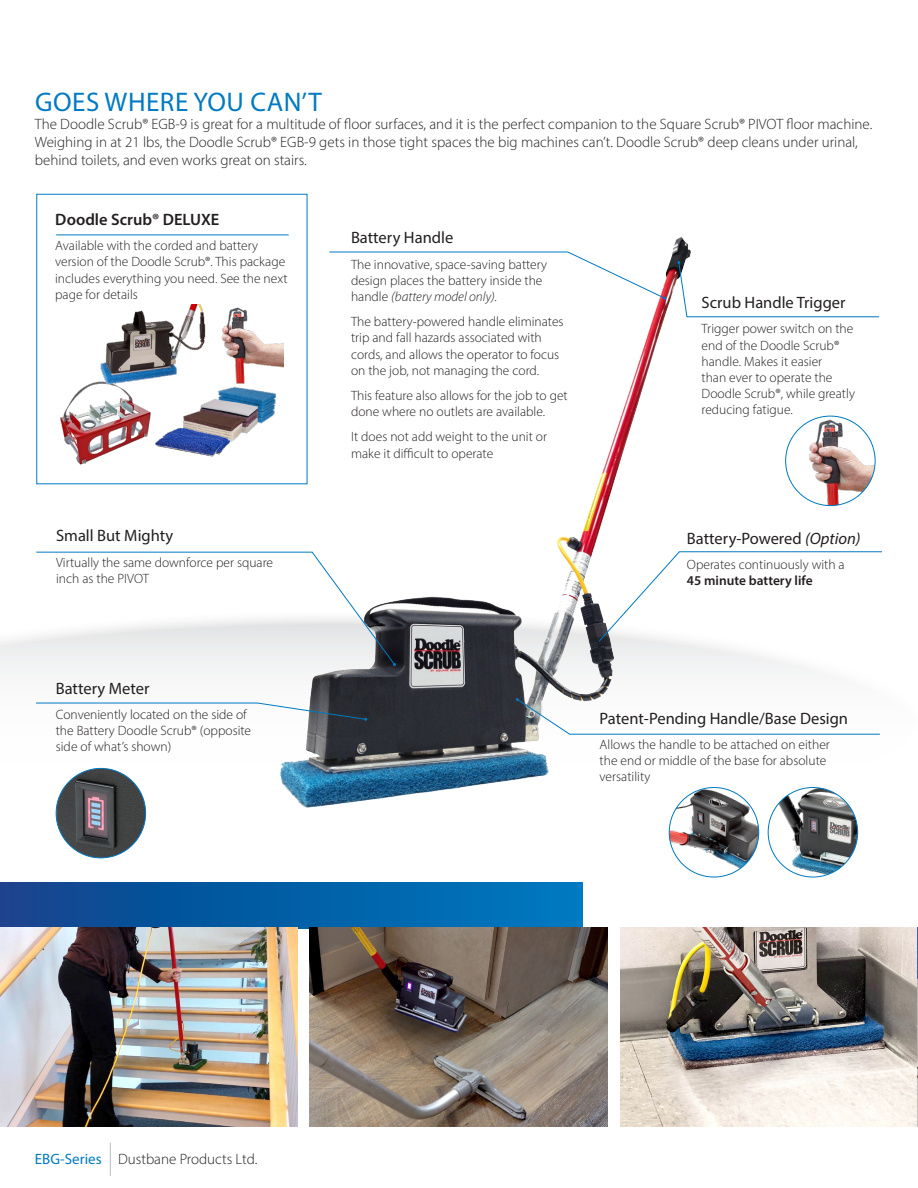
<style>
.page{position:relative;width:918px;height:1188px;background:#fff}
.page>*{position:absolute;margin:0;border:0;box-sizing:border-box;transform-origin:0 0}
.Cap_Titles{font:27px "Myriad Pro";letter-spacing:.02em;color:#007ac2}
.t1{font:16.5px "Myriad Pro";color:#231f20}
.t2{font:600 16.5px "Myriad Pro";color:#231f20}
.Cap_Titles-2{font:300 15px/18px "Myriad Pro";color:#231f20}
.t3{font:300 13.5px/16.2px "Myriad Pro";color:#231f20}
.s1{font-style:italic}
.s2{font-weight:600}
.s3{font-weight:400;color:#007ac2}
</style>
<div class="page">
<hr style="left:110px;top:1143px;width:1px;height:33px;background:#bcbdc0">
<div style="left:1px;top:882px;width:581px;height:46px;background:linear-gradient(to right,#10438c,#007ac0)"></div>
<img style="left:60px;top:304px;width:212px;height:161px">
<svg style="left:0;top:637px;width:858px;height:192px"></svg>
<img style="left:272px;top:201px;width:438px;height:625px">
<svg style="left:516px;top:698px;width:364px;height:37px"></svg>
<svg style="left:36px;top:551px;width:360px;height:115px"></svg>
<img style="left:56px;top:768px;width:90px;height:90px;border-radius:45px">
<svg style="left:35px;top:702px;width:332px;height:19px"></svg>
<img style="left:669px;top:788px;width:90px;height:89px;border-radius:45px">
<img style="left:768px;top:788px;width:90px;height:89px;border-radius:45px">
<svg style="left:329px;top:251px;width:337px;height:49px"></svg>
<svg style="left:598px;top:551px;width:284px;height:91px"></svg>
<img style="left:786px;top:416px;width:89px;height:90px;border-radius:45px">
<svg style="left:677px;top:261px;width:203px;height:57px"></svg>
<hr style="left:56px;top:235px;width:233px;height:1px;background:#0079c2">
<img style="left:0;top:927px;width:297px;height:199px">
<img style="left:310px;top:928px;width:297px;height:199px">
<img style="left:621px;top:927px;width:297px;height:200px">
<p class="Cap_Titles" style="left:35px;top:85px;width:288px">GOES WHERE YOU CAN’T</p>
<p class="Cap_Titles-2" style="left:35px;top:115px;width:839px">The Doodle Scrub® EGB-9 is great for a multitude of floor surfaces, and it is the perfect companion to the Square Scrub® PIVOT floor machine.<br>Weighing in at 21 lbs, the Doodle Scrub® EGB-9 gets in those tight spaces the big machines can’t. Doodle Scrub® deep cleans under urinal, behind toilets, and even works great on stairs.</p>
<p class="t2" style="left:55px;top:209px;width:166px">Doodle Scrub® DELUXE</p>
<p class="t3" style="left:55px;top:237px;width:234px">Available with the corded and battery version of the Doodle Scrub®. This package includes everything you need. See the next page for details</p>
<p class="t1" style="left:56px;top:526px;width:119px">Small But Mighty</p>
<p class="t3" style="left:56px;top:554px;width:218px">Virtually the same downforce per square inch as the PIVOT</p>
<p class="t1" style="left:56px;top:678px;width:95px">Battery Meter</p>
<p class="t3" style="left:56px;top:706px;width:197px">Conveniently located on the side of the Battery Doodle Scrub® (opposite side of what’s shown)</p>
<p class="t1" style="left:351px;top:228px;width:104px">Battery Handle</p>
<p class="t3" style="left:351px;top:256px;width:198px">The innovative, space-saving battery design places the battery inside the handle <span class="s1">(battery model only).</span></p>
<p class="t3" style="left:351px;top:314px;width:214px">The battery-powered handle eliminates trip and fall hazards associated with cords, and allows the operator to focus on the job, not managing the cord.</p>
<p class="t3" style="left:351px;top:387px;width:218px">This feature also allows for the job to get done where no outlets are available.</p>
<p class="t3" style="left:351px;top:429px;width:198px">It does not add weight to the unit or make it difficult to operate</p>
<p class="t1" style="left:702px;top:293px;width:146px">Scrub Handle Trigger</p>
<p class="t3" style="left:702px;top:321px;width:155px">Trigger power switch on the end of the Doodle Scrub® handle. Makes it easier<br>than ever to operate the<br>Doodle Scrub®, while greatly reducing fatigue.</p>
<p class="t1" style="left:687px;top:528px;width:175px">Battery-Powered <span class="s1">(Option)</span></p>
<p class="t3" style="left:687px;top:556px;width:159px">Operates continuously with a<br><span class="s2">45 minute battery life</span></p>
<p class="t1" style="left:600px;top:708px;width:250px">Patent-Pending Handle/Base Design</p>
<p class="t3" style="left:600px;top:736px;width:232px">Allows the handle to be attached on either the end or middle of the base for absolute versatility</p>
<p class="Cap_Titles-2" style="left:35px;top:1150px;width:224px"><span class="s3">EBG-Series</span> Dustbane Products Ltd.</p>
</div>
